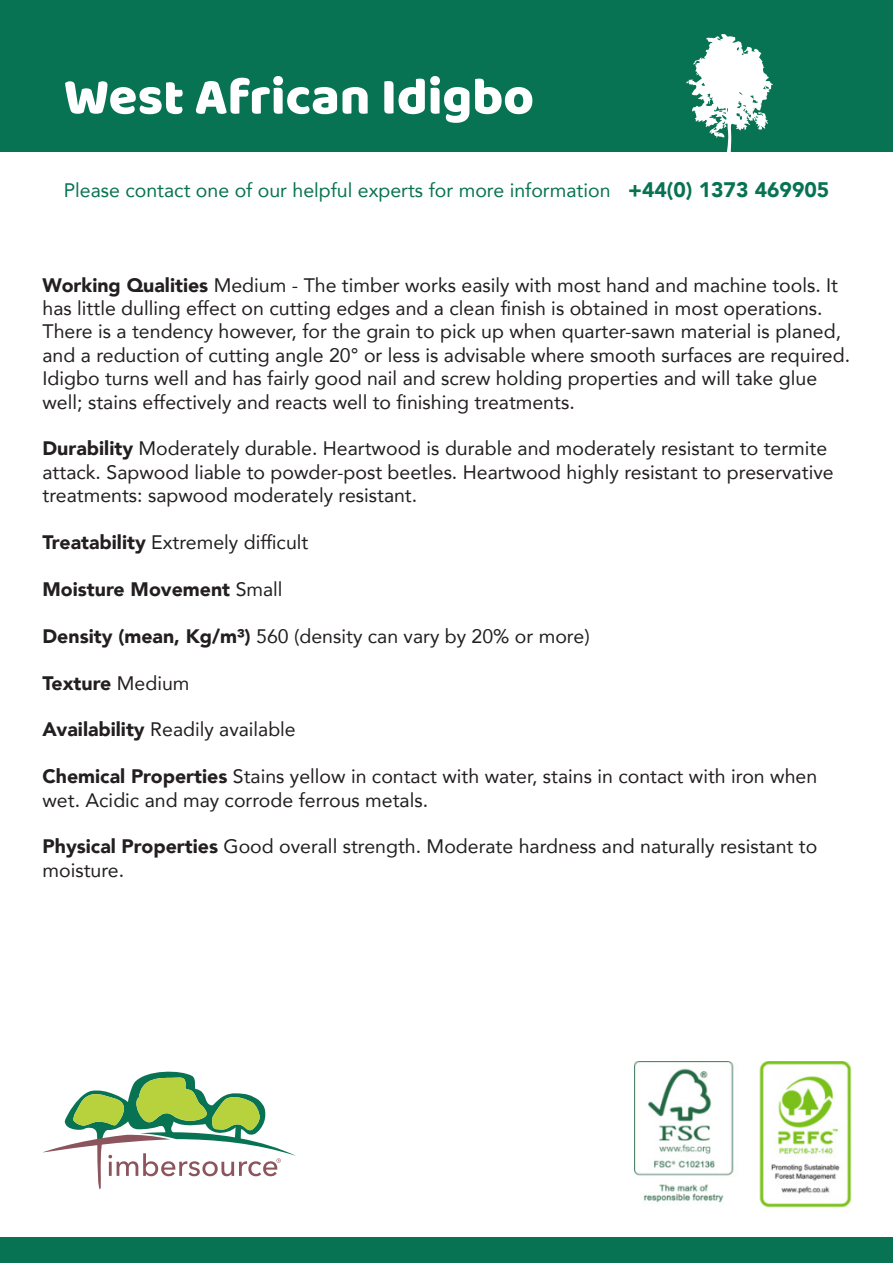
<style>
.page{position:relative;width:893px;height:1263px;background:#fff}
.page>*{position:absolute;margin:0;border:0;box-sizing:border-box;transform-origin:0 0}
.t1{font:52.5px "Baloo";color:#fff}
.t2{font:19.5px/23.4px "Avenir";color:#231f20}
.t3{font:19.5px "Avenir";color:#087352}
.t4{font:900 19.5px "Avenir";color:#231f20}
.s1{font-weight:900;font-size:21px}
.s2{font-weight:900}
.s3{font-weight:400}
</style>
<div class="page">
<div style="left:0;top:0;width:893px;height:152px;background:#087352"></div>
<div style="left:0;top:1237px;width:893px;height:26px;background:#087352"></div>
<svg style="left:43px;top:1071px;width:253px;height:119px"></svg>
<img style="left:635px;top:1062px;width:216px;height:146px">
<svg style="left:686px;top:34px;width:87px;height:118px"></svg>
<p class="t1" style="left:64px;top:65px;width:472px">West African Idigbo</p>
<p class="t3" style="left:64px;top:175px;width:767px">Please contact one of our helpful experts for more information <span class="s1">+44(0) 1373 469905</span></p>
<p class="t2" style="left:43px;top:273px;width:809px"><span class="s2">Working Qualities</span> Medium - The timber works easily with most hand and machine tools. It has little dulling effect on cutting edges and a clean finish is obtained in most operations.<br>There is a tendency however, for the grain to pick up when quarter-sawn material is planed, and a reduction of cutting angle 20° or less is advisable where smooth surfaces are required.<br>Idigbo turns well and has fairly good nail and screw holding properties and will take glue well; stains effectively and reacts well to finishing treatments.</p>
<p class="t2" style="left:43px;top:436px;width:792px"><span class="s2">Durability</span> Moderately durable. Heartwood is durable and moderately resistant to termite attack. Sapwood liable to powder-post beetles. Heartwood highly resistant to preservative treatments: sapwood moderately resistant.</p>
<p class="t2" style="left:43px;top:530px;width:267px"><span class="s2">Treatability</span> Extremely difficult</p>
<p class="t4" style="left:43px;top:572px;width:242px">Moisture Movement <span class="s3">Small</span></p>
<p class="t2" style="left:43px;top:624px;width:549px"><span class="s2">Density (mean, Kg/m³)</span> 560 (density can vary by 20% or more)</p>
<p class="t4" style="left:43px;top:666px;width:148px">Texture <span class="s3">Medium</span></p>
<p class="t2" style="left:43px;top:717px;width:255px"><span class="s2">Availability</span> Readily available</p>
<p class="t2" style="left:43px;top:764px;width:776px"><span class="s2">Chemical Properties</span> Stains yellow in contact with water, stains in contact with iron when wet. Acidic and may corrode ferrous metals.</p>
<p class="t2" style="left:43px;top:834px;width:776px"><span class="s2">Physical Properties</span> Good overall strength. Moderate hardness and naturally resistant to</p>
<p class="t2" style="left:43px;top:858px;width:83px">moisture.</p>
</div>
